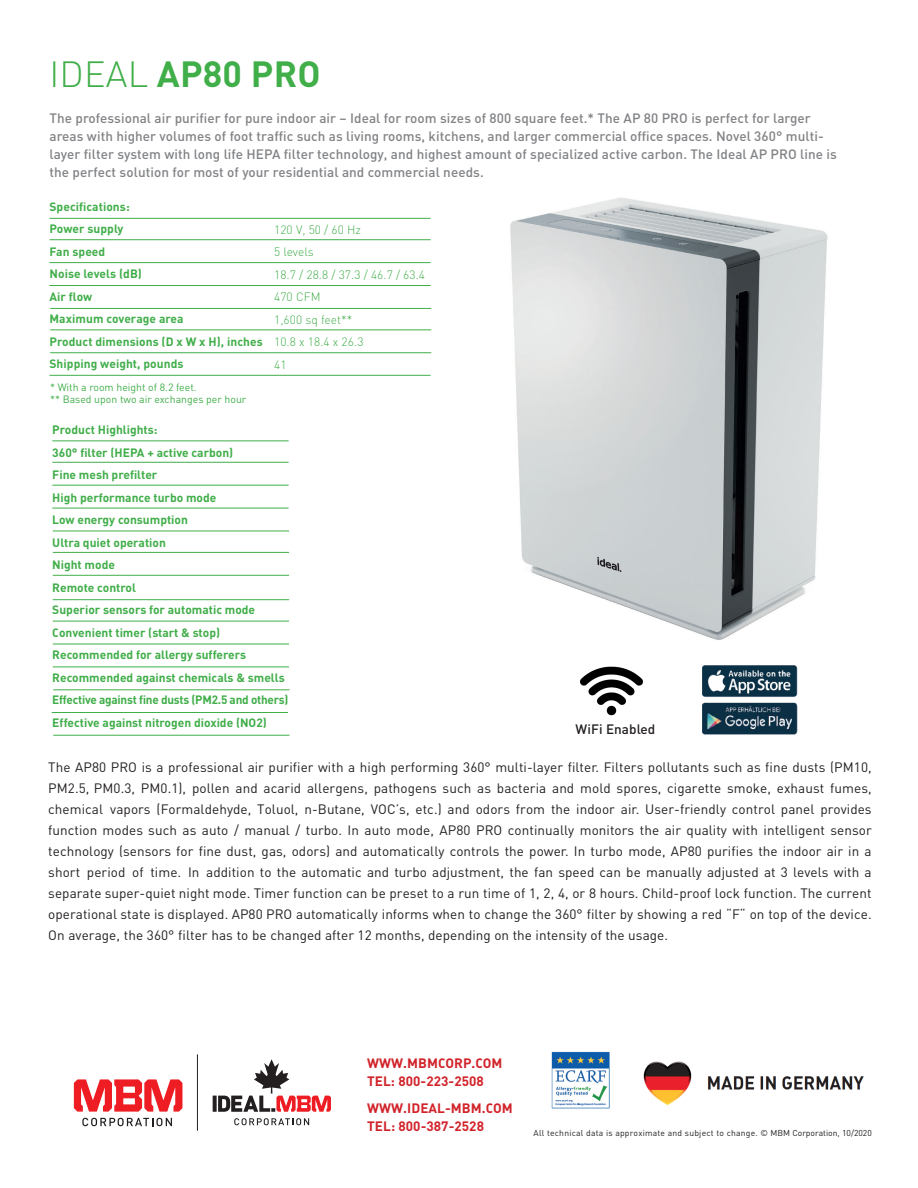
<style>
.page{position:relative;width:918px;height:1188px;background:#fff}
.page>*{position:absolute;margin:0;border:0;box-sizing:border-box;transform-origin:0 0}
.t1{font:700 36px "DIN";letter-spacing:.005em;color:#40ae49}
.t2{font:13.5px/21px "DIN";letter-spacing:.005em;color:#231f20;text-align:justify}
.t3{font:500 13.5px/18px "DIN";letter-spacing:.005em;color:#808285}
.t4{font:700 13.5px "DIN";letter-spacing:.005em;color:#d1232a}
.t5{font:500 13.5px "DIN";letter-spacing:.005em;color:#231f20}
.t6{font:700 12px "DIN";color:#40ae49}
.t7{font:300 12px "DIN";letter-spacing:.005em;color:#40ae49}
.t8{font:700 12px "DIN";letter-spacing:-.02em;color:#40ae49}
.t9{font:10.5px "DIN";color:#40ae49}
.t10{font:8.55px "DIN";letter-spacing:.025em;color:#231f20}
.s1{font-weight:300}
</style>
<div class="page">
<img style="left:510px;top:197px;width:318px;height:443px">
<hr style="left:50px;top:218px;width:381px;height:1px;background:#40ae49">
<hr style="left:50px;top:239px;width:381px;height:1px;background:#40ae49">
<hr style="left:50px;top:262px;width:381px;height:1px;background:#40ae49">
<hr style="left:50px;top:285px;width:381px;height:1px;background:#40ae49">
<hr style="left:50px;top:308px;width:381px;height:1px;background:#40ae49">
<hr style="left:50px;top:329px;width:381px;height:1px;background:#40ae49">
<hr style="left:50px;top:352px;width:381px;height:1px;background:#40ae49">
<svg style="left:50px;top:374px;width:337px;height:1px"></svg>
<hr style="left:52px;top:440px;width:237px;height:1px;background:#40ae49">
<hr style="left:52px;top:462px;width:237px;height:1px;background:#40ae49">
<hr style="left:52px;top:485px;width:237px;height:1px;background:#40ae49">
<hr style="left:52px;top:508px;width:237px;height:1px;background:#40ae49">
<hr style="left:53px;top:531px;width:236px;height:1px;background:#40ae49">
<hr style="left:53px;top:552px;width:236px;height:1px;background:#40ae49">
<hr style="left:53px;top:575px;width:236px;height:1px;background:#40ae49">
<hr style="left:53px;top:599px;width:236px;height:1px;background:#40ae49">
<hr style="left:53px;top:621px;width:236px;height:1px;background:#40ae49">
<hr style="left:53px;top:644px;width:236px;height:1px;background:#40ae49">
<hr style="left:53px;top:667px;width:236px;height:1px;background:#40ae49">
<hr style="left:53px;top:689px;width:237px;height:1px;background:#40ae49">
<svg style="left:82px;top:1118px;width:90px;height:8px"></svg>
<svg style="left:74px;top:1079px;width:108px;height:33px"></svg>
<svg style="left:234px;top:1118px;width:75px;height:7px"></svg>
<svg style="left:213px;top:1096px;width:4px;height:16px"></svg>
<svg style="left:218px;top:1059px;width:113px;height:53px"></svg>
<hr style="left:197px;top:1054px;width:1px;height:77px;background:#231f20">
<hr style="left:52px;top:712px;width:236px;height:1px;background:#40ae49">
<hr style="left:53px;top:735px;width:237px;height:1px;background:#40ae49">
<img style="left:702px;top:665px;width:96px;height:70px">
<img style="left:580px;top:666px;width:63px;height:50px">
<hr style="left:50px;top:375px;width:381px;height:1px;background:#40ae49">
<img style="left:643px;top:1061px;width:221px;height:45px">
<img style="left:551px;top:1051px;width:59px;height:58px">
<p class="t1" style="left:50px;top:50px;width:273px"><span class="s1">IDEAL</span> AP80 PRO</p>
<p class="t3" style="left:50px;top:109px;width:789px">The professional air purifier for pure indoor air – Ideal for room sizes of 800 square feet.* The AP 80 PRO is perfect for larger areas with higher volumes of foot traffic such as living rooms, kitchens, and larger commercial office spaces. Novel 360° multi&shy;layer filter system with long life HEPA filter technology, and highest amount of specialized active carbon. The Ideal AP PRO line is the perfect solution for most of your residential and commercial needs.</p>
<p class="t6" style="left:50px;top:198px;width:82px">Specifications:</p>
<p class="t6" style="left:50px;top:221px;width:76px">Power supply</p>
<p class="t6" style="left:50px;top:243px;width:57px">Fan speed</p>
<p class="t6" style="left:50px;top:266px;width:94px">Noise levels (dB)</p>
<p class="t6" style="left:50px;top:288px;width:44px">Air flow</p>
<p class="t6" style="left:50px;top:311px;width:136px">Maximum coverage area</p>
<p class="t6" style="left:50px;top:333px;width:215px">Product dimensions (D x W x H), inches</p>
<p class="t6" style="left:50px;top:356px;width:136px">Shipping weight, pounds</p>
<p class="t7" style="left:274px;top:222px;width:88px">120 V, 50 / 60 Hz</p>
<p class="t7" style="left:274px;top:244px;width:41px">5 levels</p>
<p class="t7" style="left:274px;top:267px;width:152px">18.7 / 28.8 / 37.3 / 46.7 / 63.4</p>
<p class="t7" style="left:274px;top:289px;width:48px">470 CFM</p>
<p class="t7" style="left:274px;top:312px;width:80px">1,600 sq feet**</p>
<p class="t7" style="left:274px;top:334px;width:91px">10.8 x 18.4 x 26.3</p>
<p class="t7" style="left:274px;top:357px;width:14px">41</p>
<p class="t9" style="left:50px;top:380px;width:148px">* With a room height of 8.2 feet.</p>
<p class="t9" style="left:50px;top:393px;width:198px">** Based upon two air exchanges per hour</p>
<p class="t6" style="left:52px;top:422px;width:107px">Product Highlights:</p>
<p class="t6" style="left:52px;top:445px;width:182px">360° filter (HEPA + active carbon)</p>
<p class="t6" style="left:52px;top:467px;width:107px">Fine mesh prefilter</p>
<p class="t6" style="left:52px;top:490px;width:166px">High performance turbo mode</p>
<p class="t6" style="left:52px;top:512px;width:137px">Low energy consumption</p>
<p class="t6" style="left:52px;top:535px;width:115px">Ultra quiet operation</p>
<p class="t6" style="left:52px;top:557px;width:64px">Night mode</p>
<p class="t6" style="left:52px;top:580px;width:85px">Remote control</p>
<p class="t6" style="left:52px;top:602px;width:204px">Superior sensors for automatic mode</p>
<p class="t6" style="left:52px;top:625px;width:169px">Convenient timer (start &amp; stop)</p>
<p class="t6" style="left:52px;top:647px;width:195px">Recommended for allergy sufferers</p>
<p class="t6" style="left:52px;top:670px;width:234px">Recommended against chemicals &amp; smells</p>
<p class="t8" style="left:52px;top:692px;width:238px">Effective against fine dusts (PM2.5 and others)</p>
<p class="t6" style="left:52px;top:715px;width:216px">Effective against nitrogen dioxide (NO2)</p>
<p class="t5" style="left:576px;top:721px;width:81px">WiFi Enabled</p>
<p class="t2" style="left:48px;top:757px;width:825px">The AP80 PRO is a professional air purifier with a high performing 360° multi-layer filter. Filters pollutants such as fine dusts (PM10, PM2.5, PM0.3, PM0.1), pollen and acarid allergens, pathogens such as bacteria and mold spores, cigarette smoke, exhaust fumes, chemical vapors (Formaldehyde, Toluol, n-Butane, VOC’s, etc.) and odors from the indoor air. User-friendly control panel provides function modes such as auto / manual / turbo. In auto mode, AP80 PRO continually monitors the air quality with intelligent sensor technology (sensors for fine dust, gas, odors) and automatically controls the power. In turbo mode, AP80 purifies the indoor air in a short period of time. In addition to the automatic and turbo adjustment, the fan speed can be manually adjusted at 3 levels with a separate super-quiet night mode. Timer function can be preset to a run time of 1, 2, 4, or 8 hours. Child-proof lock function. The current operational state is displayed. AP80 PRO automatically informs when to change the 360° filter by showing a red “F“ on top of the device.<br>On average, the 360° filter has to be changed after 12 months, depending on the intensity of the usage.</p>
<p class="t4" style="left:367px;top:1054px;width:137px">WWW.MBMCORP.COM</p>
<p class="t4" style="left:367px;top:1072px;width:118px">TEL: 800-223-2508</p>
<p class="t4" style="left:367px;top:1099px;width:147px">WWW.IDEAL-MBM.COM</p>
<p class="t4" style="left:367px;top:1117px;width:118px">TEL: 800-387-2528</p>
<p class="t10" style="left:534px;top:1128px;width:340px">All technical data is approximate and subject to change. © MBM Corporation, 10/2020</p>
</div>
